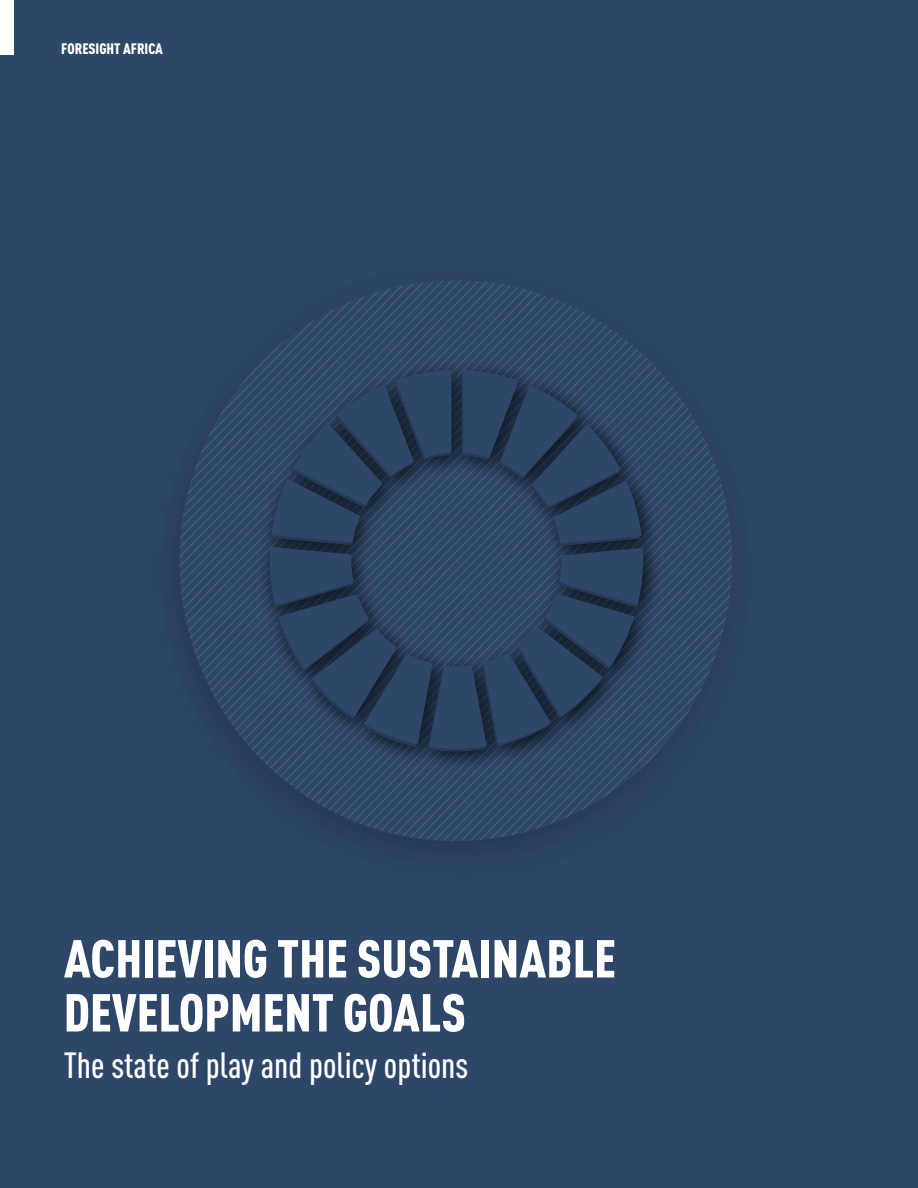
<style>
.page{position:relative;width:918px;height:1188px;background:#2e4769}
.page>*{position:absolute;margin:0;border:0;box-sizing:border-box;transform-origin:0 0}
.t1{font:52.5px/54px "DIN Cond Black Alternate";color:#fff}
.t2{font:500 36px "DIN Cond";color:#fff}
.t3{font:900 15px "DIN Cond";color:#fff}
</style>
<div class="page">
<div style="left:0;top:0;width:14px;height:54px;background:#fff"></div>
<img style="left:247px;top:348px;width:426px;height:434px">
<svg style="left:269px;top:370px;width:463px;height:471px"></svg>
<p class="t3" style="left:61px;top:39px;width:103px">FORESIGHT AFRICA</p>
<p class="t1" style="left:64px;top:930px;width:554px">ACHIEVING THE SUSTAINABLE<br>DEVELOPMENT GOALS</p>
<p class="t2" style="left:64px;top:1044px;width:406px">The state of play and policy options</p>
</div>
